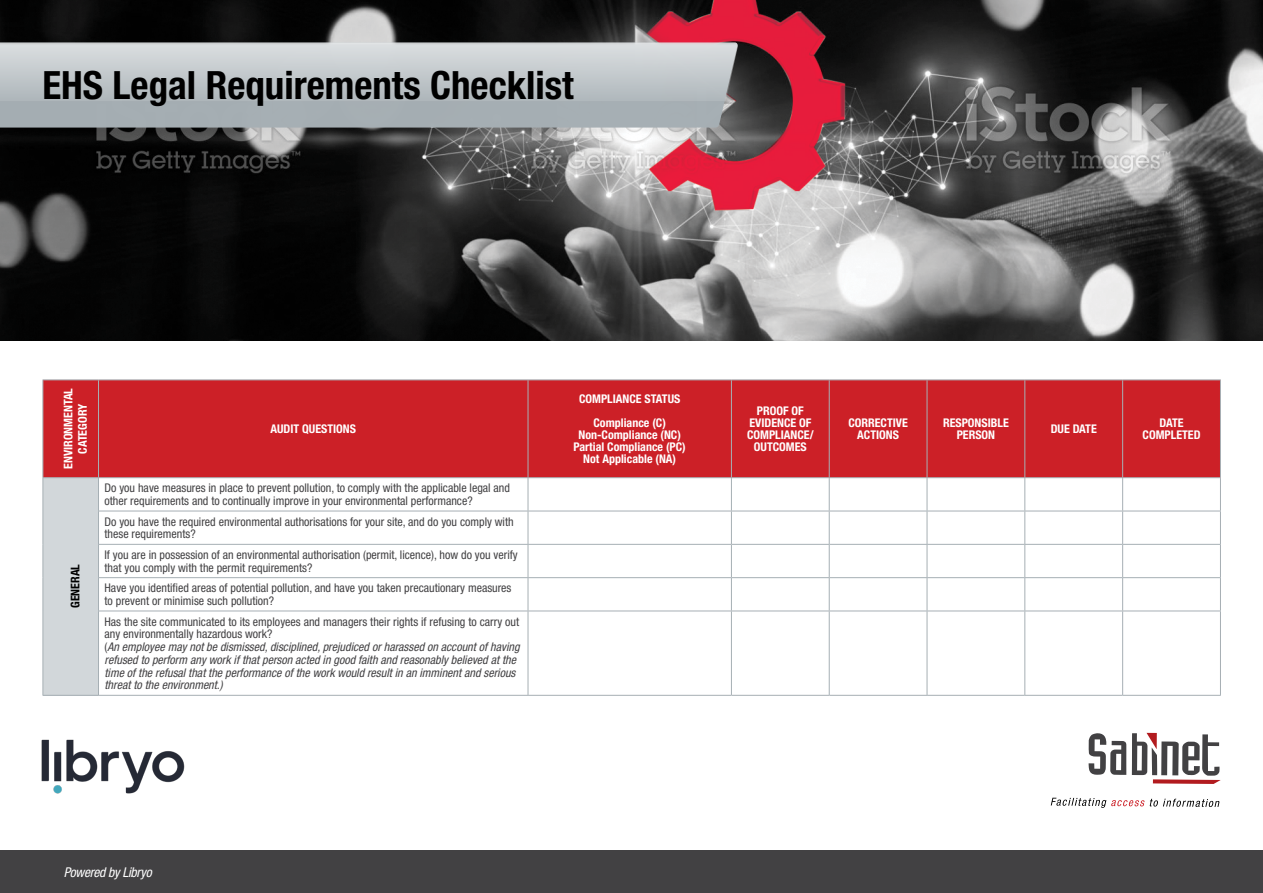
<style>
.page{position:relative;width:1263px;height:893px;background:#fff}
.page>*{position:absolute;margin:0;border:0;box-sizing:border-box;transform-origin:0 0}
.t1{font:700 condensed 39px "Helvetica Neue LT Std";color:#000}
.t2{font:italic condensed 13.5px "Helvetica Neue LT Std";letter-spacing:-.02em;color:#fff}
.t3{font:condensed 12px/12.8px "Helvetica Neue LT Std";color:#424143}
.t4{font:italic condensed 12px/12.8px "Helvetica Neue LT Std";color:#424143}
.t5{font:700 condensed 12px/12px "Helvetica Neue LT Std";color:#fff;text-align:center}
.t6{font:700 condensed 12px "Helvetica Neue LT Std";color:#000}
.s1{font-style:normal}
</style>
<div class="page">
<div style="left:0;top:850px;width:1263px;height:43px;background:#424143"></div>
<img style="left:0;top:0;width:1263px;height:340px">
<div style="left:0;top:43px;width:741px;height:85px;background:#a5aeb3"></div>
<svg style="left:0;top:42px;width:738px;height:59px;background:#c2c8cb"></svg>
<div style="left:44px;top:380px;width:484px;height:97px;background:#cc2027"></div>
<div style="left:529px;top:380px;width:691px;height:97px;background:#cc2027"></div>
<div style="left:43px;top:478px;width:56px;height:217px;background:#d2d7da"></div>
<hr style="left:43px;top:379px;width:56px;height:1px;background:#a6afb4">
<hr style="left:43px;top:380px;width:1px;height:97px;background:#a6afb4">
<hr style="left:99px;top:379px;width:429px;height:1px;background:#a6afb4">
<hr style="left:98px;top:380px;width:1px;height:97px;background:#a6afb4">
<hr style="left:528px;top:379px;width:203px;height:1px;background:#a6afb4">
<hr style="left:528px;top:380px;width:1px;height:97px;background:#a6afb4">
<hr style="left:731px;top:379px;width:98px;height:1px;background:#a6afb4">
<hr style="left:731px;top:380px;width:1px;height:97px;background:#a6afb4">
<hr style="left:829px;top:379px;width:98px;height:1px;background:#a6afb4">
<hr style="left:829px;top:380px;width:1px;height:97px;background:#a6afb4">
<hr style="left:927px;top:379px;width:98px;height:1px;background:#a6afb4">
<hr style="left:927px;top:380px;width:1px;height:97px;background:#a6afb4">
<hr style="left:1025px;top:379px;width:98px;height:1px;background:#a6afb4">
<hr style="left:1024px;top:380px;width:1px;height:97px;background:#a6afb4">
<hr style="left:1123px;top:379px;width:98px;height:1px;background:#a6afb4">
<hr style="left:1122px;top:380px;width:1px;height:97px;background:#a6afb4">
<hr style="left:1220px;top:380px;width:1px;height:97px;background:#a6afb4">
<hr style="left:43px;top:477px;width:56px;height:1px;background:#a6afb4">
<hr style="left:43px;top:478px;width:1px;height:33px;background:#a6afb4">
<hr style="left:99px;top:477px;width:429px;height:1px;background:#a6afb4">
<hr style="left:98px;top:478px;width:1px;height:33px;background:#a6afb4">
<hr style="left:528px;top:477px;width:203px;height:1px;background:#a6afb4">
<hr style="left:528px;top:478px;width:1px;height:33px;background:#a6afb4">
<hr style="left:731px;top:477px;width:98px;height:1px;background:#a6afb4">
<hr style="left:731px;top:478px;width:1px;height:33px;background:#a6afb4">
<hr style="left:829px;top:477px;width:98px;height:1px;background:#a6afb4">
<hr style="left:829px;top:478px;width:1px;height:33px;background:#a6afb4">
<hr style="left:927px;top:477px;width:98px;height:1px;background:#a6afb4">
<hr style="left:927px;top:478px;width:1px;height:33px;background:#a6afb4">
<hr style="left:1025px;top:477px;width:98px;height:1px;background:#a6afb4">
<hr style="left:1024px;top:478px;width:1px;height:33px;background:#a6afb4">
<hr style="left:1123px;top:477px;width:98px;height:1px;background:#a6afb4">
<hr style="left:1122px;top:478px;width:1px;height:33px;background:#a6afb4">
<hr style="left:1220px;top:478px;width:1px;height:33px;background:#a6afb4">
<hr style="left:43px;top:511px;width:1px;height:33px;background:#a6afb4">
<hr style="left:98px;top:511px;width:430px;height:1px;background:#a6afb4">
<hr style="left:98px;top:511px;width:1px;height:33px;background:#a6afb4">
<hr style="left:528px;top:511px;width:203px;height:1px;background:#a6afb4">
<hr style="left:528px;top:511px;width:1px;height:33px;background:#a6afb4">
<hr style="left:731px;top:511px;width:98px;height:1px;background:#a6afb4">
<hr style="left:731px;top:511px;width:1px;height:33px;background:#a6afb4">
<hr style="left:829px;top:511px;width:98px;height:1px;background:#a6afb4">
<hr style="left:829px;top:511px;width:1px;height:33px;background:#a6afb4">
<hr style="left:927px;top:511px;width:98px;height:1px;background:#a6afb4">
<hr style="left:927px;top:511px;width:1px;height:33px;background:#a6afb4">
<hr style="left:1025px;top:511px;width:98px;height:1px;background:#a6afb4">
<hr style="left:1024px;top:511px;width:1px;height:33px;background:#a6afb4">
<hr style="left:1123px;top:511px;width:98px;height:1px;background:#a6afb4">
<hr style="left:1122px;top:511px;width:1px;height:33px;background:#a6afb4">
<hr style="left:1220px;top:511px;width:1px;height:33px;background:#a6afb4">
<hr style="left:43px;top:544px;width:1px;height:34px;background:#a6afb4">
<hr style="left:98px;top:544px;width:430px;height:1px;background:#a6afb4">
<hr style="left:98px;top:545px;width:1px;height:32px;background:#a6afb4">
<hr style="left:528px;top:544px;width:203px;height:1px;background:#a6afb4">
<hr style="left:528px;top:545px;width:1px;height:32px;background:#a6afb4">
<hr style="left:731px;top:544px;width:98px;height:1px;background:#a6afb4">
<hr style="left:731px;top:545px;width:1px;height:32px;background:#a6afb4">
<hr style="left:829px;top:544px;width:98px;height:1px;background:#a6afb4">
<hr style="left:829px;top:545px;width:1px;height:32px;background:#a6afb4">
<hr style="left:927px;top:544px;width:98px;height:1px;background:#a6afb4">
<hr style="left:927px;top:545px;width:1px;height:32px;background:#a6afb4">
<hr style="left:1025px;top:544px;width:98px;height:1px;background:#a6afb4">
<hr style="left:1024px;top:545px;width:1px;height:32px;background:#a6afb4">
<hr style="left:1123px;top:544px;width:98px;height:1px;background:#a6afb4">
<hr style="left:1122px;top:545px;width:1px;height:32px;background:#a6afb4">
<hr style="left:1220px;top:545px;width:1px;height:32px;background:#a6afb4">
<hr style="left:43px;top:578px;width:1px;height:33px;background:#a6afb4">
<hr style="left:98px;top:577px;width:430px;height:1px;background:#a6afb4">
<hr style="left:98px;top:578px;width:1px;height:33px;background:#a6afb4">
<hr style="left:528px;top:577px;width:203px;height:1px;background:#a6afb4">
<hr style="left:528px;top:578px;width:1px;height:33px;background:#a6afb4">
<hr style="left:731px;top:577px;width:98px;height:1px;background:#a6afb4">
<hr style="left:731px;top:578px;width:1px;height:33px;background:#a6afb4">
<hr style="left:829px;top:577px;width:98px;height:1px;background:#a6afb4">
<hr style="left:829px;top:578px;width:1px;height:33px;background:#a6afb4">
<hr style="left:927px;top:577px;width:98px;height:1px;background:#a6afb4">
<hr style="left:927px;top:578px;width:1px;height:33px;background:#a6afb4">
<hr style="left:1025px;top:577px;width:98px;height:1px;background:#a6afb4">
<hr style="left:1024px;top:578px;width:1px;height:33px;background:#a6afb4">
<hr style="left:1123px;top:577px;width:98px;height:1px;background:#a6afb4">
<hr style="left:1122px;top:578px;width:1px;height:33px;background:#a6afb4">
<hr style="left:1220px;top:578px;width:1px;height:33px;background:#a6afb4">
<hr style="left:43px;top:611px;width:1px;height:84px;background:#a6afb4">
<hr style="left:98px;top:611px;width:430px;height:1px;background:#a6afb4">
<hr style="left:98px;top:611px;width:1px;height:84px;background:#a6afb4">
<hr style="left:528px;top:611px;width:203px;height:1px;background:#a6afb4">
<hr style="left:528px;top:611px;width:1px;height:84px;background:#a6afb4">
<hr style="left:731px;top:611px;width:98px;height:1px;background:#a6afb4">
<hr style="left:731px;top:611px;width:1px;height:84px;background:#a6afb4">
<hr style="left:829px;top:611px;width:98px;height:1px;background:#a6afb4">
<hr style="left:829px;top:611px;width:1px;height:84px;background:#a6afb4">
<hr style="left:927px;top:611px;width:98px;height:1px;background:#a6afb4">
<hr style="left:927px;top:611px;width:1px;height:84px;background:#a6afb4">
<hr style="left:1025px;top:611px;width:98px;height:1px;background:#a6afb4">
<hr style="left:1024px;top:611px;width:1px;height:84px;background:#a6afb4">
<hr style="left:1123px;top:611px;width:98px;height:1px;background:#a6afb4">
<hr style="left:1122px;top:611px;width:1px;height:84px;background:#a6afb4">
<hr style="left:1220px;top:611px;width:1px;height:84px;background:#a6afb4">
<hr style="left:43px;top:695px;width:56px;height:1px;background:#a6afb4">
<hr style="left:99px;top:695px;width:429px;height:1px;background:#a6afb4">
<hr style="left:528px;top:695px;width:203px;height:1px;background:#a6afb4">
<hr style="left:731px;top:695px;width:98px;height:1px;background:#a6afb4">
<hr style="left:829px;top:695px;width:98px;height:1px;background:#a6afb4">
<hr style="left:927px;top:695px;width:98px;height:1px;background:#a6afb4">
<hr style="left:1025px;top:695px;width:98px;height:1px;background:#a6afb4">
<hr style="left:1123px;top:695px;width:98px;height:1px;background:#a6afb4">
<svg style="left:1088px;top:733px;width:38px;height:42px"></svg>
<svg style="left:1132px;top:733px;width:88px;height:51px"></svg>
<svg style="left:1051px;top:798px;width:169px;height:10px"></svg>
<img style="left:41px;top:739px;width:144px;height:55px">
<h1 class="t1" style="left:43px;top:61px;width:533px">EHS Legal Requirements Checklist</h1>
<p class="t5" style="left:61px;top:469px;width:83px;line-height:14.4px;rotate:-90deg">ENVIRONMENTAL<br>CATEGORY</p>
<p class="t6" style="left:68px;top:608px;width:46px;rotate:-90deg">GENERAL</p>
<p class="t5" style="left:270px;top:423px;width:87px">AUDIT QUESTIONS</p>
<p class="t3" style="left:105px;top:482px;width:407px">Do you have measures in place to prevent pollution, to comply with the applicable legal and other requirements and to continually improve in your environmental performance?</p>
<p class="t3" style="left:105px;top:515px;width:411px">Do you have the required environmental authorisations for your site, and do you comply with these requirements?</p>
<p class="t3" style="left:105px;top:548px;width:415px">If you are in possession of an environmental authorisation (permit, licence), how do you verify that you comply with the permit requirements?</p>
<p class="t3" style="left:105px;top:581px;width:408px">Have you identified areas of potential pollution, and have you taken precautionary measures to prevent or minimise such pollution?</p>
<p class="t4" style="left:105px;top:615px;width:417px"><span class="s1">Has the site communicated to its employees and managers their rights if refusing to carry out any environmentally hazardous work?<br>(</span>An employee may not be dismissed, disciplined, prejudiced or harassed on account of having refused to perform any work if that person acted in good faith and reasonably believed at the time of the refusal that the performance of the work would result in an imminent and serious threat to the environment.)</p>
<p class="t5" style="left:579px;top:387px;width:103px;line-height:24px">COMPLIANCE STATUS<br>Compliance (C)</p>
<p class="t5" style="left:574px;top:429px;width:114px">Non-Compliance (NC)<br>Partial Compliance (PC)<br>Not Applicable (NA)</p>
<p class="t5" style="left:747px;top:405px;width:68px">PROOF OF<br>EVIDENCE OF<br>COMPLIANCE/<br>OUTCOMES</p>
<p class="t5" style="left:848px;top:417px;width:61px">CORRECTIVE<br>ACTIONS</p>
<p class="t5" style="left:943px;top:417px;width:67px">RESPONSIBLE<br>PERSON</p>
<p class="t5" style="left:1051px;top:423px;width:48px">DUE DATE</p>
<p class="t5" style="left:1142px;top:417px;width:59px">DATE<br>COMPLETED</p>
<p class="t2" style="left:64px;top:864px;width:89px">Powered by Libryo</p>
</div>
